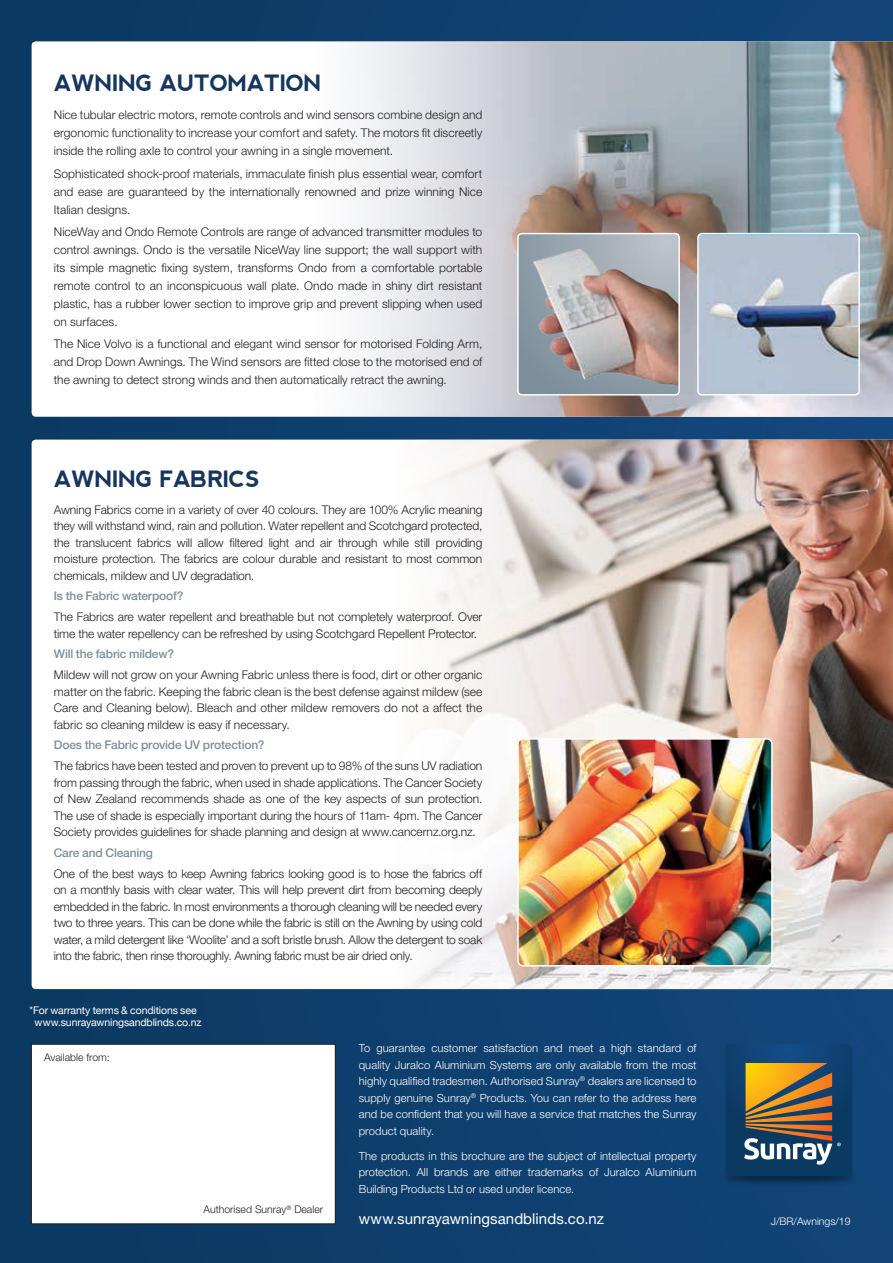
<style>
.page{position:relative;width:893px;height:1263px;background:#fff}
.page>*{position:absolute;margin:0;border:0;box-sizing:border-box;transform-origin:0 0}
.t1{font:700 22.5px "nevis";letter-spacing:-.02em;color:#17365e}
.t2{font:15px "Helvetica Neue LT Std";letter-spacing:.005em;color:#fff}
.t3{font:300 12px/16.5px "Helvetica Neue LT Std";letter-spacing:-.005em;color:#231f20;text-align:justify}
.t4{font:500 12px "Helvetica Neue LT Std";letter-spacing:-.015em;color:#7c909a}
.t5{font:300 11.25px/16.5px "Helvetica Neue LT Std";letter-spacing:.005em;color:#fff;text-align:justify}
.t6{font:10.5px/12px "Helvetica Neue";letter-spacing:-.01em;color:#fff;text-align:center}
.t7{font:300 10.5px "Helvetica Neue LT Std";color:#231f20}
.t8{font:300 10.5px "Helvetica Neue LT Std";color:#fff}
</style>
<div class="page">
<div style="left:0;top:0;width:893px;height:1263px;background:linear-gradient(to right,#0a3860,#12467b)"></div>
<svg style="left:32px;top:41px;width:282px;height:376px"></svg>
<img style="left:314px;top:41px;width:579px;height:376px">
<svg style="left:32px;top:440px;width:363px;height:549px"></svg>
<img style="left:395px;top:440px;width:498px;height:549px">
<img style="left:698px;top:235px;width:161px;height:160px">
<div style="left:697px;top:233px;width:163px;height:162px;border:1px solid #fff;border-radius:4px"></div>
<img style="left:518px;top:235px;width:161px;height:160px">
<div style="left:517px;top:233px;width:163px;height:162px;border:1px solid #fff;border-radius:4px"></div>
<img style="left:518px;top:739px;width:254px;height:227px">
<div style="left:517px;top:738px;width:256px;height:228px;border:2px solid #fff;border-radius:5px"></div>
<div style="left:31px;top:1044px;width:304px;height:180px;background:#fff"></div>
<div style="left:31px;top:1044px;width:304px;height:180px;border:1px solid #231f20"></div>
<img style="left:711px;top:1125px;width:156px;height:73px">
<svg style="left:726px;top:1044px;width:126px;height:132px;background:#555f5d"></svg>
<h1 class="t1" style="left:54px;top:70px;width:269px">AWNING AUTOMATION</h1>
<p class="t3" style="left:54px;top:106px;width:430px;line-height:18px">Nice tubular electric motors, remote controls and wind sensors combine design and ergonomic functionality to increase your comfort and safety. The motors fit discreetly inside the rolling axle to control your awning in a single movement.</p>
<p class="t3" style="left:54px;top:164px;width:430px;line-height:18px">Sophisticated shock-proof materials, immaculate finish plus essential wear, comfort and ease are guaranteed by the internationally renowned and prize winning Nice Italian designs.</p>
<p class="t3" style="left:54px;top:222px;width:430px;line-height:18px">NiceWay and Ondo Remote Controls are range of advanced transmitter modules to control awnings. Ondo is the versatile NiceWay line support; the wall support with its simple magnetic fixing system, transforms Ondo from a comfortable portable remote control to an inconspicuous wall plate. Ondo made in shiny dirt resistant plastic, has a rubber lower section to improve grip and prevent slipping when used on surfaces.</p>
<p class="t3" style="left:54px;top:335px;width:430px;line-height:18px">The Nice Volvo is a functional and elegant wind sensor for motorised Folding Arm, and Drop Down Awnings. The Wind sensors are fitted close to the motorised end of the awning to detect strong winds and then automatically retract the awning.</p>
<h1 class="t1" style="left:54px;top:466px;width:208px">AWNING FABRICS</h1>
<p class="t3" style="left:54px;top:501px;width:430px">Awning Fabrics come in a variety of over 40 colours. They are 100% Acrylic meaning they will withstand wind, rain and pollution. Water repellent and Scotchgard protected, the translucent fabrics will allow filtered light and air through while still providing moisture protection. The fabrics are colour durable and resistant to most common chemicals, mildew and UV degradation.</p>
<p class="t4" style="left:54px;top:589px;width:131px">Is the Fabric waterpoof?</p>
<p class="t3" style="left:54px;top:608px;width:430px">The Fabrics are water repellent and breathable but not completely waterproof. Over time the water repellency can be refreshed by using Scotchgard Repellent Protector.</p>
<p class="t4" style="left:54px;top:647px;width:122px">Will the fabric mildew?</p>
<p class="t3" style="left:54px;top:666px;width:430px">Mildew will not grow on your Awning Fabric unless there is food, dirt or other organic matter on the fabric. Keeping the fabric clean is the best defense against mildew (see Care and Cleaning below). Bleach and other mildew removers do not a affect the fabric so cleaning mildew is easy if necessary.</p>
<p class="t4" style="left:54px;top:738px;width:212px">Does the Fabric provide UV protection?</p>
<p class="t3" style="left:54px;top:757px;width:430px">The fabrics have been tested and proven to prevent up to 98% of the suns UV radiation from passing through the fabric, when used in shade applications. The Cancer Society of New Zealand recommends shade as one of the key aspects of sun protection.<br>The use of shade is especially important during the hours of 11am- 4pm. The Cancer Society provides guidelines for shade planning and design at www.cancernz.org.nz.</p>
<p class="t4" style="left:54px;top:845px;width:101px">Care and Cleaning</p>
<p class="t3" style="left:54px;top:865px;width:430px">One of the best ways to keep Awning fabrics looking good is to hose the fabrics off on a monthly basis with clear water. This will help prevent dirt from becoming deeply embedded in the fabric. In most environments a thorough cleaning will be needed every two to three years. This can be done while the fabric is still on the Awning by using cold water, a mild detergent like ‘Woolite’ and a soft bristle brush. Allow the detergent to soak into the fabric, then rinse thoroughly. Awning fabric must be air dried only.</p>
<p class="t6" style="left:29px;top:1004px;width:174px">*For warranty terms &amp; conditions see www.sunrayawningsandblinds.co.nz</p>
<p class="t7" style="left:44px;top:1051px;width:67px">Available from:</p>
<p class="t7" style="left:203px;top:1203px;width:121px">Authorised Sunray<sup>®</sup> Dealer</p>
<p class="t5" style="left:359px;top:1040px;width:339px">To guarantee customer satisfaction and meet a high standard of quality Juralco Aluminium Systems are only available from the most highly qualified tradesmen. Authorised Sunray<sup>®</sup> dealers are licensed to supply genuine Sunray<sup>®</sup> Products. You can refer to the address here and be confident that you will have a service that matches the Sunray product quality.</p>
<p class="t5" style="left:359px;top:1147px;width:339px">The products in this brochure are the subject of intellectual property protection. All brands are either trademarks of Juralco Aluminium Building Products Ltd or used under licence.</p>
<p class="t2" style="left:359px;top:1210px;width:247px">www.sunrayawningsandblinds.co.nz</p>
<p class="t8" style="left:771px;top:1215px;width:81px">J/BR/Awnings/19</p>
</div>
